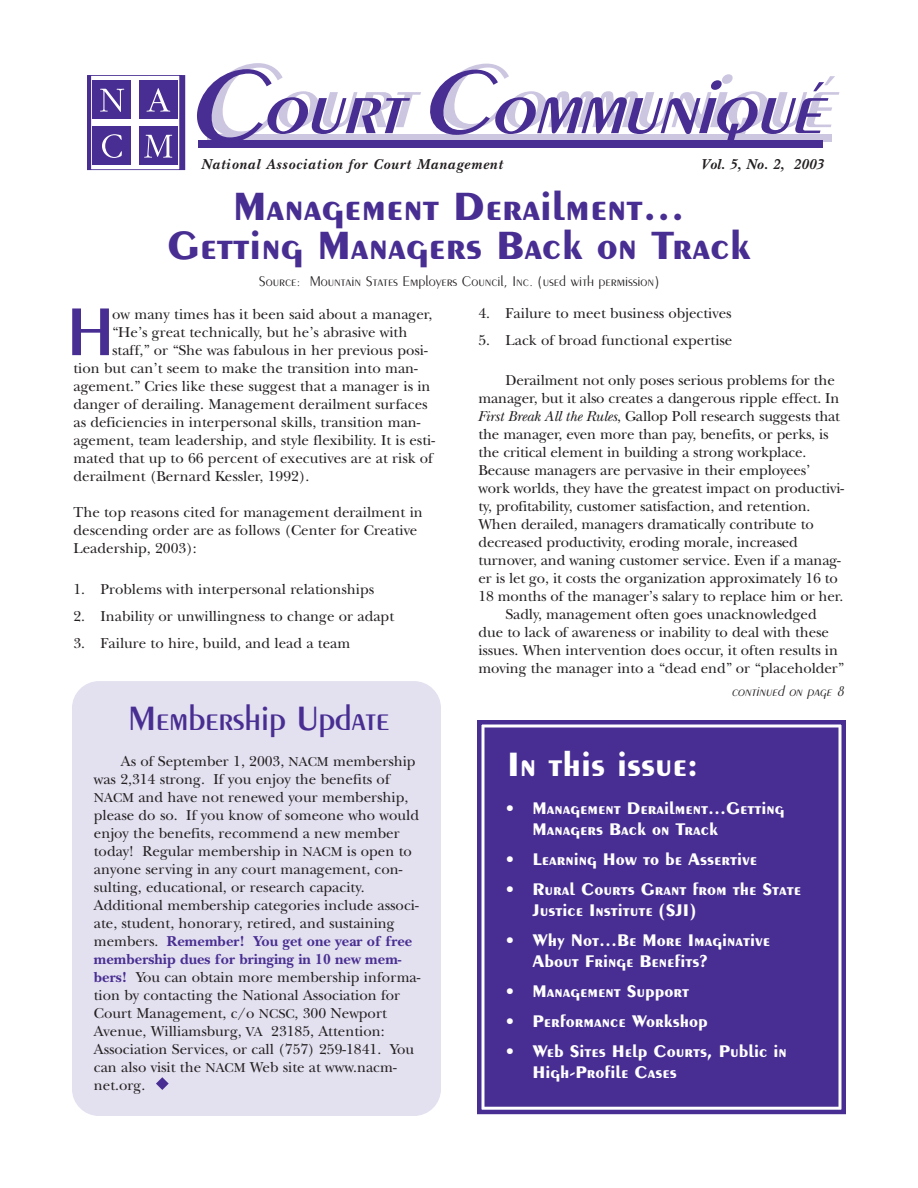
<style>
.page{position:relative;width:918px;height:1188px;background:#fff}
.page>*{position:absolute;margin:0;border:0;box-sizing:border-box;transform-origin:0 0}
.t1{font:600 72px "Peignot";color:#482e92}
.t2{font:700 42px/39px "Peignot";color:#482e92;text-align:center}
.t3{font:600 36px "Peignot";color:#482e92}
.t4{font:700 36px "Peignot";color:#fff}
.t5{font:700 18px/21px "Peignot";color:#fff}
.t6{font:15px/18px "New Baskerville";color:#231f20}
.t7{font:300 15px "Peignot";color:#231f20}
.t8{font:italic 700 15px "New Baskerville";letter-spacing:.06em;color:#231f20}
.t9{font:italic 300 15px "Peignot";color:#231f20}
.t10{font:italic 700 15px "New Baskerville";letter-spacing:.01em;color:#231f20}
.s1{font-style:italic}
.s2{font-size:13.5px}
.s3{font-weight:700;color:#482e92}
.s4{font-weight:600}
</style>
<div class="page">
<div style="left:72px;top:681px;width:369px;height:435px;background:#e3e0ef;border-radius:27px"></div>
<div style="left:139px;top:80px;width:39px;height:39px;background:#482e92"></div>
<svg style="left:146px;top:88px;width:24px;height:24px"></svg>
<div style="left:93px;top:80px;width:38px;height:39px;background:#482e92"></div>
<svg style="left:100px;top:89px;width:24px;height:23px"></svg>
<div style="left:139px;top:126px;width:39px;height:39px;background:#482e92"></div>
<svg style="left:144px;top:135px;width:28px;height:23px"></svg>
<div style="left:93px;top:126px;width:38px;height:39px;background:#482e92"></div>
<svg style="left:102px;top:134px;width:20px;height:24px"></svg>
<div style="left:87px;top:74px;width:96px;height:97px;border:2px solid #482e92"></div>
<div style="left:199px;top:141px;width:624px;height:7px;background:#482e92"></div>
<svg style="left:197px;top:63px;width:642px;height:80px"></svg>
<div style="left:485px;top:728px;width:353px;height:378px;background:#482e92"></div>
<div style="left:479px;top:722px;width:365px;height:390px;border:6px solid #fff"></div>
<div style="left:477px;top:720px;width:369px;height:394px;border:4px solid #482e92"></div>
<div style="left:484px;top:728px;width:354px;height:379px;border:2px solid #482e92"></div>
<svg style="left:156px;top:1077px;width:13px;height:13px"></svg>
<p class="t8" style="left:201px;top:155px;width:303px">National Association for Court Management</p>
<p class="t10" style="left:701px;top:155px;width:124px">Vol. 5, No. 2, 2003</p>
<h2 class="t2" style="left:167px;top:190px;width:585px">Management Derailment…<br>Getting Managers Back on Track</h2>
<p class="t7" style="left:259px;top:275px;width:402px">Source: Mountain States Employers Council, Inc. (used with permission)</p>
<p class="t6" style="left:112px;top:305px;width:322px">ow many times has it been said about a manager,</p>
<p class="t6" style="left:112px;top:323px;width:297px">“He’s great technically, but he’s abrasive with</p>
<p class="t6" style="left:112px;top:341px;width:317px">staff,” or “She was fabulous in her previous posi-</p>
<p class="t6" style="left:74px;top:359px;width:346px">tion but can’t seem to make the transition into man-</p>
<p class="t6" style="left:74px;top:377px;width:359px">agement.” Cries like these suggest that a manager is in</p>
<p class="t6" style="left:74px;top:395px;width:356px">danger of derailing. Management derailment surfaces</p>
<p class="t6" style="left:74px;top:413px;width:349px">as deficiencies in interpersonal skills, transition man-</p>
<p class="t6" style="left:74px;top:431px;width:363px">agement, team leadership, and style flexibility. It is esti-</p>
<p class="t6" style="left:74px;top:449px;width:361px">mated that up to 66 percent of executives are at risk of</p>
<p class="t6" style="left:73px;top:467px;width:238px">derailment (Bernard Kessler, 1992).</p>
<p class="t6" style="left:73px;top:503px;width:351px">The top reasons cited for management derailment in descending order are as follows (Center for Creative<br>Leadership, 2003):</p>
<p class="t6" style="left:73px;top:580px;width:302px">1. Problems with interpersonal relationships</p>
<p class="t6" style="left:73px;top:607px;width:322px">2. Inability or unwillingness to change or adapt</p>
<p class="t6" style="left:73px;top:634px;width:278px">3. Failure to hire, build, and lead a team</p>
<h1 class="t1" style="left:67px;top:304px;width:48px">H</h1>
<p class="t6" style="left:478px;top:304px;width:255px">4. Failure to meet business objectives</p>
<p class="t6" style="left:478px;top:331px;width:255px">5. Lack of broad functional expertise</p>
<p class="t6" style="left:506px;top:371px;width:331px">Derailment not only poses serious problems for the</p>
<p class="t6" style="left:478px;top:389px;width:363px">manager, but it also creates a dangerous ripple effect. In</p>
<p class="t6" style="left:478px;top:407px;width:363px"><span class="s1">First Break All the Rules</span>, Gallop Poll research suggests that</p>
<p class="t6" style="left:478px;top:425px;width:352px">the manager, even more than pay, benefits, or perks, is</p>
<p class="t6" style="left:478px;top:443px;width:329px">the critical element in building a strong workplace.</p>
<p class="t6" style="left:478px;top:461px;width:334px">Because managers are pervasive in their employees’</p>
<p class="t6" style="left:478px;top:479px;width:367px">work worlds, they have the greatest impact on productivi-</p>
<p class="t6" style="left:478px;top:497px;width:333px">ty, profitability, customer satisfaction, and retention.</p>
<p class="t6" style="left:478px;top:515px;width:337px">When derailed, managers dramatically contribute to</p>
<p class="t6" style="left:478px;top:533px;width:321px">decreased productivity, eroding morale, increased</p>
<p class="t6" style="left:478px;top:551px;width:364px">turnover, and waning customer service. Even if a manag-</p>
<p class="t6" style="left:478px;top:569px;width:361px">er is let go, it costs the organization approximately 16 to</p>
<p class="t6" style="left:478px;top:587px;width:366px">18 months of the manager’s salary to replace him or her.</p>
<p class="t6" style="left:506px;top:605px;width:313px">Sadly, management often goes unacknowledged</p>
<p class="t6" style="left:478px;top:623px;width:352px">due to lack of awareness or inability to deal with these</p>
<p class="t6" style="left:478px;top:641px;width:361px">issues. When intervention does occur, it often results in</p>
<p class="t6" style="left:478px;top:659px;width:367px">moving the manager into a “dead end” or “placeholder”</p>
<h3 class="t3" style="left:128px;top:704px;width:262px">Membership Update</h3>
<p class="t6" style="left:94px;top:752px;width:328px;text-indent:27px">As of September 1, 2003, <span class="s2">NACM</span> membership was 2,314 strong. If you enjoy the benefits of <span class="s2">NACM</span> and have not renewed your membership, please do so. If you know of someone who would enjoy the benefits, recommend a new member today! Regular membership in <span class="s2">NACM</span> is open to anyone serving in any court management, con&shy;sulting, educational, or research capacity.<br>Additional membership categories include associ&shy;ate, student, honorary, retired, and sustaining members. <span class="s3">Remember! You get one year of free membership dues for bringing in 10 new mem&shy;bers!</span> You can obtain more membership informa&shy;tion by contacting the National Association for Court Management, c/o <span class="s2">NCSC</span>, 300 Newport Avenue, Williamsburg, <span class="s2">VA</span> 23185, Attention:<br>Association Services, or call (757) 259-1841. You can also visit the <span class="s2">NACM</span> Web site at www.nacm&shy;net.org.</p>
<h3 class="t4" style="left:507px;top:751px;width:193px">In this issue:</h3>
<p class="t9" style="left:731px;top:685px;width:118px">continued on page 8</p>
<p class="t5" style="left:532px;top:799px;width:253px;text-indent:-27px"><span class="s4">•</span> Management Derailment…Getting<br>Managers Back on Track</p>
<p class="t5" style="left:506px;top:850px;width:253px"><span class="s4">•</span> Learning How to be Assertive</p>
<p class="t5" style="left:532px;top:880px;width:270px;text-indent:-27px"><span class="s4">•</span> Rural Courts Grant from the State<br>Justice Institute (SJI)</p>
<p class="t5" style="left:532px;top:931px;width:239px;text-indent:-27px"><span class="s4">•</span> Why Not…Be More Imaginative<br>About Fringe Benefits?</p>
<p class="t5" style="left:506px;top:982px;width:185px"><span class="s4">•</span> Management Support</p>
<p class="t5" style="left:506px;top:1012px;width:204px"><span class="s4">•</span> Performance Workshop</p>
<p class="t5" style="left:532px;top:1042px;width:256px;text-indent:-27px"><span class="s4">•</span> Web Sites Help Courts, Public in<br>High-Profile Cases</p>
</div>
